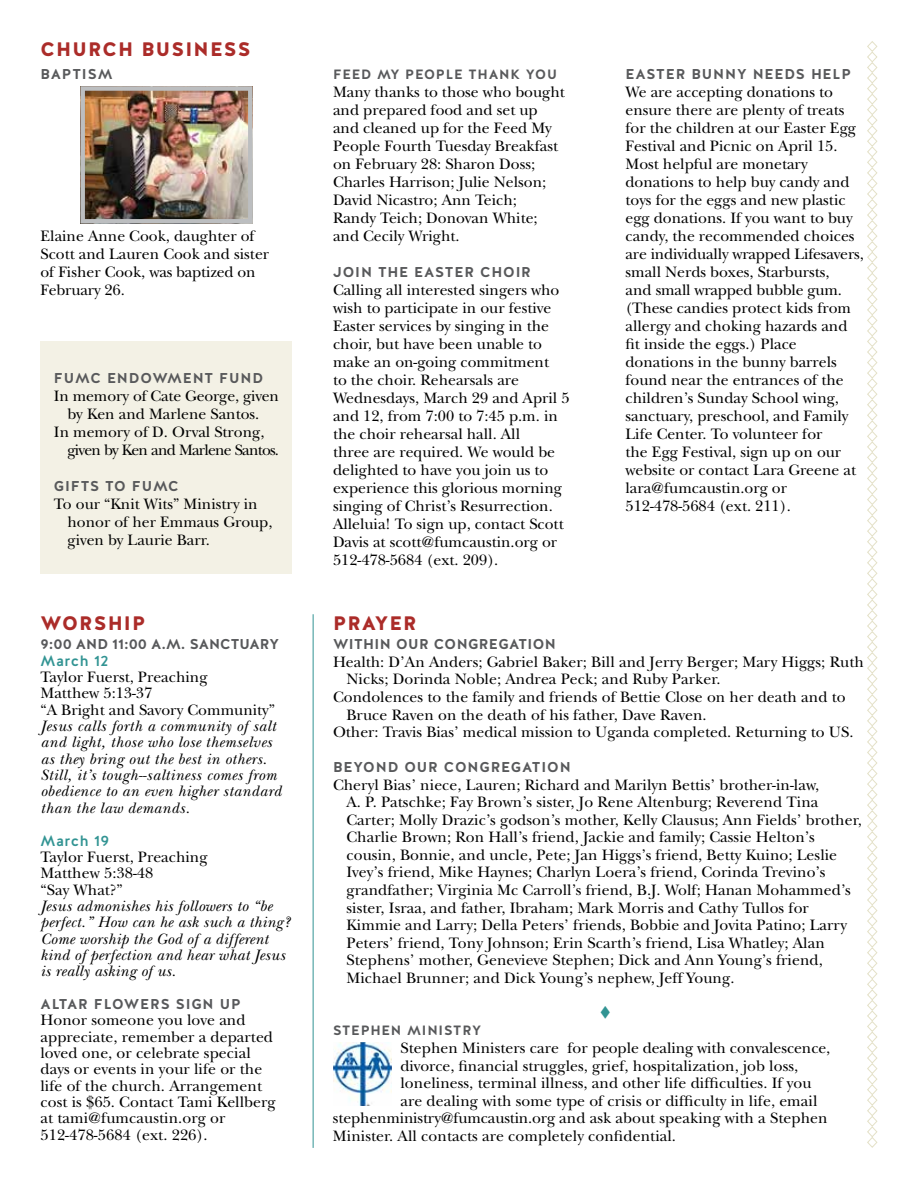
<style>
.page{position:relative;width:918px;height:1188px;background:#fff}
.page>*{position:absolute;margin:0;border:0;box-sizing:border-box;transform-origin:0 0}
.t1{font:900 19.5px "Halis R";letter-spacing:.06em;color:#ab2c29}
.t2{font:15.75px/18px "New Baskerville Std";color:#000}
.t3{font:italic 15.75px/16.4px "New Baskerville Std";letter-spacing:.03em;color:#000}
.t4{font:15.75px "New Baskerville Std";letter-spacing:-.05em;color:#000}
.t5{font:500 15px "Halis R";letter-spacing:.03em;color:#329493}
.t6{font:700 14.25px "Halis R";letter-spacing:.06em;color:#58595b}
.t7{font:700 14.25px "Halis R";color:#58595b}
.t8{font:700 14.25px "Halis R";letter-spacing:.03em;color:#58595b}
.t9{font:700 13.5px "Halis R";letter-spacing:.06em;color:#58595b}
</style>
<div class="page">
<svg style="left:867px;top:41px;width:11px;height:1107px"></svg>
<hr style="left:313px;top:614px;width:1px;height:534px;background:#329493">
<img style="left:333px;top:1042px;width:59px;height:64px">
<img style="left:85px;top:91px;width:163px;height:128px">
<div style="left:40px;top:341px;width:252px;height:233px;background:#f3f1e5"></div>
<div style="left:80px;top:86px;width:173px;height:138px;border:4px solid #bcbec0"></div>
<p class="t1" style="left:40px;top:37px;width:212px">CHURCH BUSINESS</p>
<p class="t6" style="left:40px;top:65px;width:74px">BAPTISM</p>
<p class="t2" style="left:40px;top:227px;width:230px">Elaine Anne Cook, daughter of<br>Scott and Lauren Cook and sister of Fisher Cook, was baptized on<br>February 26.</p>
<p class="t6" style="left:54px;top:369px;width:211px">FUMC ENDOWMENT FUND</p>
<p class="t2" style="left:54px;top:387px;width:226px">In memory of Cate George, given</p>
<p class="t2" style="left:67px;top:405px;width:193px">by Ken and Marlene Santos.</p>
<p class="t2" style="left:54px;top:423px;width:212px">In memory of D. Orval Strong,</p>
<p class="t4" style="left:67px;top:441px;width:213px">given by Ken and Marlene Santos.</p>
<p class="t6" style="left:54px;top:477px;width:126px">GIFTS TO FUMC</p>
<p class="t2" style="left:67px;top:495px;width:207px;text-indent:-13px">To our “Knit Wits” Ministry in honor of her Emmaus Group, given by Laurie Barr.</p>
<p class="t1" style="left:40px;top:610px;width:106px">WORSHIP</p>
<p class="t7" style="left:40px;top:635px;width:240px">9:00 AND 11:00 A.M. SANCTUARY</p>
<p class="t5" style="left:40px;top:651px;width:70px">March 12</p>
<p class="t2" style="left:40px;top:669px;width:236px;line-height:16.4px">Taylor Fuerst, Preaching<br>Matthew 5:13-37<br>“A Bright and Savory Community”</p>
<p class="t3" style="left:40px;top:718px;width:242px">Jesus calls forth a community of salt and light, those who lose themselves as they bring out the best in others.<br>Still, it’s tough--saltiness comes from obedience to an even higher standard than the law demands.</p>
<p class="t5" style="left:40px;top:831px;width:70px">March 19</p>
<p class="t2" style="left:40px;top:849px;width:169px;line-height:16.4px">Taylor Fuerst, Preaching<br>Matthew 5:38-48<br>“Say What?”</p>
<p class="t3" style="left:40px;top:898px;width:251px">Jesus admonishes his followers to “be perfect.” How can he ask such a thing?<br>Come worship the God of a different kind of perfection and hear what Jesus is really asking of us.</p>
<p class="t6" style="left:40px;top:995px;width:202px">ALTAR FLOWERS SIGN UP</p>
<p class="t2" style="left:40px;top:1012px;width:237px;line-height:16.4px">Honor someone you love and appreciate, remember a departed loved one, or celebrate special days or events in your life or the life of the church. Arrangement cost is $65. Contact Tami Kellberg at tami@fumcaustin.org or<br>512-478-5684 (ext. 226).</p>
<p class="t9" style="left:333px;top:65px;width:226px">FEED MY PEOPLE THANK YOU</p>
<p class="t2" style="left:333px;top:83px;width:233px">Many thanks to those who bought and prepared food and set up and cleaned up for the Feed My<br>People Fourth Tuesday Breakfast on February 28: Sharon Doss;<br>Charles Harrison; Julie Nelson;<br>David Nicastro; Ann Teich;<br>Randy Teich; Donovan White; and Cecily Wright.</p>
<p class="t6" style="left:333px;top:263px;width:199px">JOIN THE EASTER CHOIR</p>
<p class="t2" style="left:333px;top:281px;width:238px">Calling all interested singers who wish to participate in our festive<br>Easter services by singing in the choir, but have been unable to make an on-going commitment<br>to the choir. Rehearsals are<br>Wednesdays, March 29 and April 5 and 12, from 7:00 to 7:45 p.m. in the choir rehearsal hall. All<br>three are required. We would be delighted to have you join us to experience this glorious morning singing of Christ’s Resurrection.<br>Alleluia! To sign up, contact Scott<br>Davis at scott@fumcaustin.org or<br>512-478-5684 (ext. 209).</p>
<p class="t6" style="left:626px;top:65px;width:227px">EASTER BUNNY NEEDS HELP</p>
<p class="t2" style="left:626px;top:83px;width:240px">We are accepting donations to ensure there are plenty of treats for the children at our Easter Egg<br>Festival and Picnic on April 15.<br>Most helpful are monetary donations to help buy candy and toys for the eggs and new plastic egg donations. If you want to buy candy, the recommended choices are individually wrapped Lifesavers, small Nerds boxes, Starbursts,<br>and small wrapped bubble gum. (These candies protect kids from allergy and choking hazards and fit inside the eggs.) Place donations in the bunny barrels found near the entrances of the children’s Sunday School wing, sanctuary, preschool, and Family<br>Life Center. To volunteer for<br>the Egg Festival, sign up on our website or contact Lara Greene at lara@fumcaustin.org or<br>512-478-5684 (ext. 211).</p>
<p class="t1" style="left:333px;top:610px;width:85px">PRAYER</p>
<p class="t8" style="left:333px;top:635px;width:224px">WITHIN OUR CONGREGATION</p>
<p class="t2" style="left:333px;top:653px;width:532px">Health: D’An Anders; Gabriel Baker; Bill and Jerry Berger; Mary Higgs; Ruth</p>
<p class="t2" style="left:346px;top:670px;width:375px">Nicks; Dorinda Noble; Andrea Peck; and Ruby Parker.</p>
<p class="t2" style="left:333px;top:688px;width:514px">Condolences to the family and friends of Bettie Close on her death and to</p>
<p class="t2" style="left:346px;top:706px;width:362px">Bruce Raven on the death of his father, Dave Raven.</p>
<p class="t2" style="left:333px;top:723px;width:522px">Other: Travis Bias’ medical mission to Uganda completed. Returning to US.</p>
<p class="t6" style="left:333px;top:758px;width:239px">BEYOND OUR CONGREGATION</p>
<p class="t2" style="left:346px;top:776px;width:517px;line-height:17.5px;text-indent:-13px">Cheryl Bias’ niece, Lauren; Richard and Marilyn Bettis’ brother-in-law,<br>A. P. Patschke; Fay Brown’s sister, Jo Rene Altenburg; Reverend Tina Carter; Molly Drazic’s godson’s mother, Kelly Clausus; Ann Fields’ brother, Charlie Brown; Ron Hall’s friend, Jackie and family; Cassie Helton’s cousin, Bonnie, and uncle, Pete; Jan Higgs’s friend, Betty Kuino; Leslie Ivey’s friend, Mike Haynes; Charlyn Loera’s friend, Corinda Trevino’s grandfather; Virginia Mc Carroll’s friend, B.J. Wolf; Hanan Mohammed’s sister, Israa, and father, Ibraham; Mark Morris and Cathy Tullos for Kimmie and Larry; Della Peters’ friends, Bobbie and Jovita Patino; Larry Peters’ friend, Tony Johnson; Erin Scarth’s friend, Lisa Whatley; Alan Stephens’ mother, Genevieve Stephen; Dick and Ann Young’s friend, Michael Brunner; and Dick Young’s nephew, Jeff Young.</p>
<p class="t9" style="left:333px;top:1022px;width:150px">STEPHEN MINISTRY</p>
<p class="t2" style="left:400px;top:1039px;width:431px">Stephen Ministers care for people dealing with convalescence,</p>
<p class="t2" style="left:400px;top:1057px;width:399px">divorce, financial struggles, grief, hospitalization, job loss,</p>
<p class="t2" style="left:400px;top:1074px;width:412px">loneliness, terminal illness, and other life difficulties. If you</p>
<p class="t2" style="left:400px;top:1092px;width:418px">are dealing with some type of crisis or difficulty in life, email</p>
<p class="t2" style="left:333px;top:1109px;width:496px">stephenministry@fumcaustin.org and ask about speaking with a Stephen</p>
<p class="t2" style="left:333px;top:1127px;width:345px">Minister. All contacts are completely confidential.</p>
</div>
